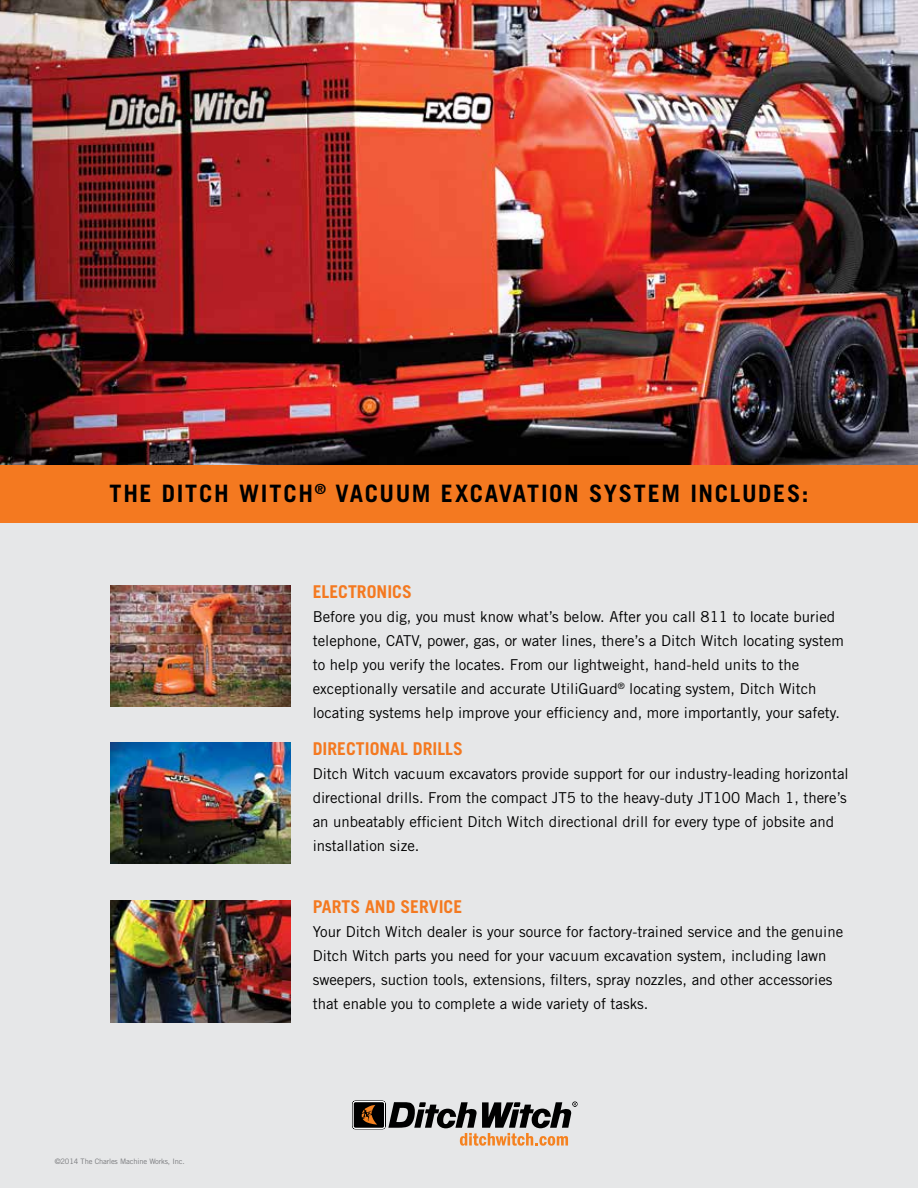
<style>
.page{position:relative;width:918px;height:1188px;background:#fff}
.page>*{position:absolute;margin:0;border:0;box-sizing:border-box;transform-origin:0 0}
.t1{font:700 24px "Trade Gothic LT Std";letter-spacing:.065em;color:#000}
.t2{font:700 17.7px "Trade Gothic LT Std";color:#f47920}
.t3{font:15px/24px "Trade Gothic LT Std";color:#000}
.t4{font:7.5px "Trade Gothic LT Std";letter-spacing:-.02em;color:#77787b}
</style>
<div class="page">
<div style="left:0;top:464px;width:918px;height:724px;background:#e6e7e8"></div>
<img style="left:110px;top:585px;width:181px;height:122px">
<img style="left:110px;top:742px;width:181px;height:122px">
<img style="left:110px;top:901px;width:181px;height:121px">
<div style="left:0;top:464px;width:918px;height:59px;background:#f47920"></div>
<img style="left:0;top:0;width:918px;height:464px">
<svg style="left:352px;top:1101px;width:226px;height:45px"></svg>
<h1 class="t1" style="left:110px;top:479px;width:700px">THE DITCH WITCH<sup>®</sup> VACUUM EXCAVATION SYSTEM INCLUDES:</h1>
<p class="t2" style="left:313px;top:581px;width:101px">ELECTRONICS</p>
<p class="t3" style="left:313px;top:604px;width:533px">Before you dig, you must know what’s below. After you call 811 to locate buried telephone, CATV, power, gas, or water lines, there’s a Ditch Witch locating system to help you verify the locates. From our lightweight, hand-held units to the exceptionally versatile and accurate UtiliGuard<sup>®</sup> locating system, Ditch Witch locating systems help improve your efficiency and, more importantly, your safety.</p>
<p class="t2" style="left:313px;top:738px;width:152px">DIRECTIONAL DRILLS</p>
<p class="t3" style="left:313px;top:761px;width:537px">Ditch Witch vacuum excavators provide support for our industry-leading horizontal directional drills. From the compact JT5 to the heavy-duty JT100 Mach 1, there’s an unbeatably efficient Ditch Witch directional drill for every type of jobsite and installation size.</p>
<p class="t4" style="left:55px;top:1157px;width:131px">©2014 The Charles Machine Works, Inc.</p>
<p class="t2" style="left:313px;top:896px;width:151px">PARTS AND SERVICE</p>
<p class="t3" style="left:313px;top:920px;width:532px">Your Ditch Witch dealer is your source for factory-trained service and the genuine Ditch Witch parts you need for your vacuum excavation system, including lawn sweepers, suction tools, extensions, filters, spray nozzles, and other accessories that enable you to complete a wide variety of tasks.</p>
</div>
